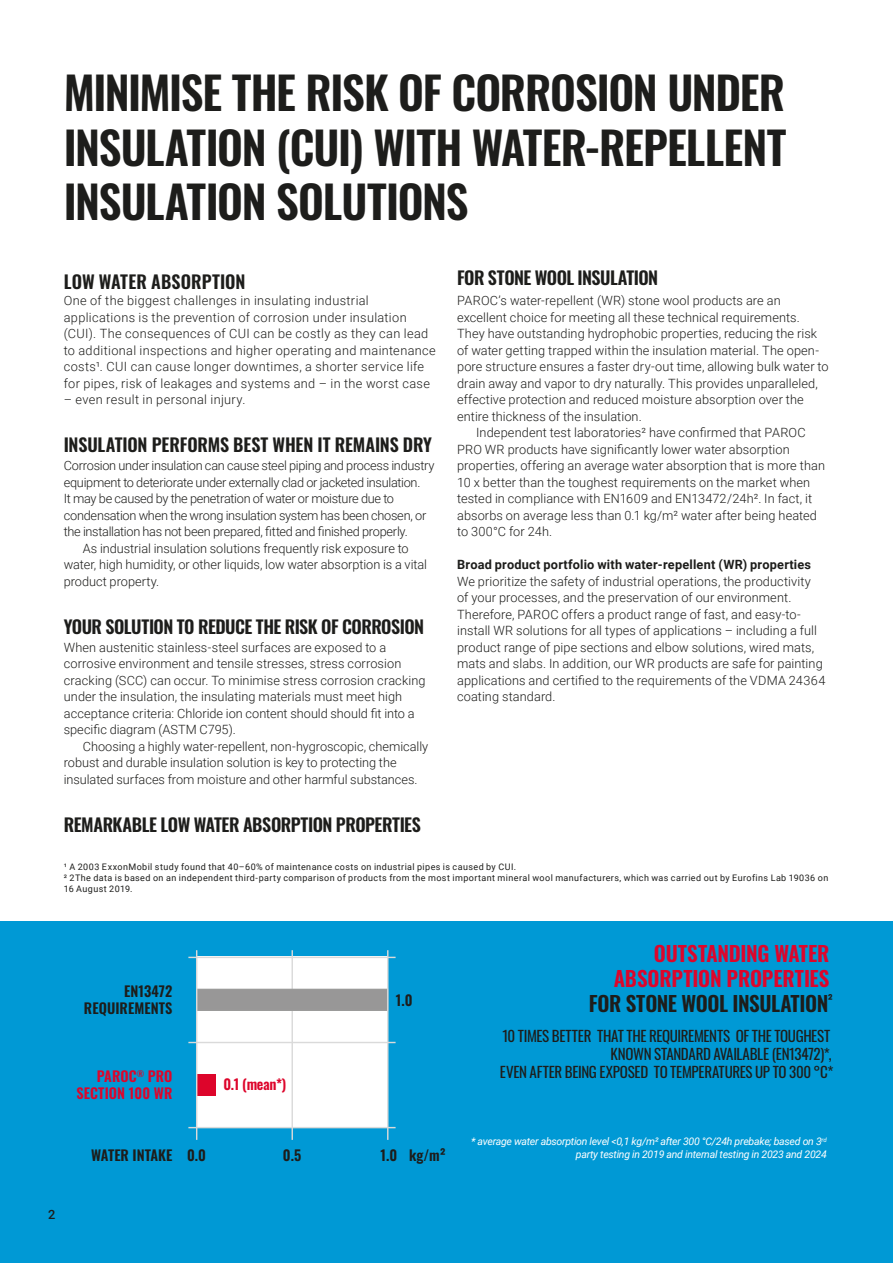
<style>
.page{position:relative;width:893px;height:1263px;background:#fff}
.page>*{position:absolute;margin:0;border:0;box-sizing:border-box;transform-origin:0 0}
.t1{font:600 45px/54px "Oswald";letter-spacing:-.02em;color:#1d1d1b;text-align:justify}
.t2{font:600 21px/25.2px "Oswald";letter-spacing:-.015em;color:#dd052b;text-align:right}
.t3{font:600 18px "Oswald";letter-spacing:-.02em;color:#1d1d1b}
.t4{font:600 18px "Oswald";letter-spacing:.005em;color:#1d1d1b}
.t5{font:15px/18px "Oswald";letter-spacing:-.02em;color:#1d1d1b;text-align:right}
.t6{font:600 14.4px/17.2px "Oswald";letter-spacing:.005em;color:#1d1d1b;text-align:right}
.t7{font:600 14.4px/17.2px "Oswald";letter-spacing:.005em;color:#dd052b;text-align:right}
.t8{font:300 12.75px/16.5px "Roboto";letter-spacing:.005em;color:#1d1d1b}
.t9{font:300 12.75px/16.5px "Roboto";letter-spacing:.025em;color:#1d1d1b}
.t10{font:300 12.75px "Roboto";letter-spacing:-.025em;color:#1d1d1b}
.t11{font:700 12.75px "Roboto";letter-spacing:.015em;color:#1d1d1b}
.t12{font:500 12.75px "Roboto";color:#1d1d1b}
.t13{font:italic 10.5px/12.6px "Roboto";letter-spacing:-.025em;color:#fff;text-align:right}
.t14{font:9px/11.2px "Roboto";letter-spacing:.045em;color:#1d1d1b}
.s1{color:#1d1d1b}
</style>
<div class="page">
<div style="left:0;top:921px;width:893px;height:342px;background:#0099d5"></div>
<div style="left:197px;top:957px;width:191px;height:170px;background:#fff"></div>
<hr style="left:292px;top:950px;width:1px;height:190px;background:#dadada">
<div style="left:197px;top:989px;width:191px;height:21px;background:#989797"></div>
<div style="left:197px;top:1074px;width:19px;height:21px;background:#dd052b"></div>
<hr style="left:196px;top:950px;width:1px;height:190px;background:#dadada">
<hr style="left:387px;top:950px;width:1px;height:190px;background:#dadada">
<hr style="left:188px;top:1127px;width:208px;height:1px;background:#dadada">
<hr style="left:188px;top:1042px;width:208px;height:1px;background:#dadada">
<hr style="left:188px;top:957px;width:208px;height:1px;background:#dadada">
<h1 class="t1" style="left:64px;top:69px;width:724px">MINIMISE THE RISK OF CORROSION UNDER INSULATION (CUI) WITH WATER-REPELLENT INSULATION SOLUTIONS</h1>
<h3 class="t4" style="left:64px;top:272px;width:183px">LOW WATER ABSORPTION</h3>
<p class="t9" style="left:64px;top:292px;width:374px">One of the biggest challenges in insulating industrial applications is the prevention of corrosion under insulation (CUI). The consequences of CUI can be costly as they can lead to additional inspections and higher operating and maintenance costs¹. CUI can cause longer downtimes, a shorter service life for pipes, risk of leakages and systems and – in the worst case</p>
<p class="t9" style="left:64px;top:391px;width:183px">– even result in personal injury.</p>
<h3 class="t3" style="left:64px;top:435px;width:370px">INSULATION PERFORMS BEST WHEN IT REMAINS DRY</h3>
<p class="t10" style="left:64px;top:457px;width:372px">Corrosion under insulation can cause steel piping and process industry</p>
<p class="t10" style="left:64px;top:473px;width:358px">equipment to deteriorate under externally clad or jacketed insulation.</p>
<p class="t10" style="left:64px;top:490px;width:332px">It may be caused by the penetration of water or moisture due to</p>
<p class="t10" style="left:64px;top:506px;width:364px">condensation when the wrong insulation system has been chosen, or</p>
<p class="t10" style="left:64px;top:523px;width:346px">the installation has not been prepared, fitted and finished properly.</p>
<p class="t8" style="left:83px;top:539px;width:327px">As industrial insulation solutions frequently risk exposure to</p>
<p class="t8" style="left:64px;top:556px;width:365px">water, high humidity, or other liquids, low water absorption is a vital</p>
<p class="t8" style="left:64px;top:572px;width:97px">product property.</p>
<h3 class="t3" style="left:64px;top:617px;width:362px">YOUR SOLUTION TO REDUCE THE RISK OF CORROSION</h3>
<p class="t8" style="left:64px;top:638px;width:363px">When austenitic stainless-steel surfaces are exposed to a corrosive environment and tensile stresses, stress corrosion cracking (SCC) can occur. To minimise stress corrosion cracking under the insulation, the insulating materials must meet high acceptance criteria: Chloride ion content should should fit into a specific diagram (ASTM C795).</p>
<p class="t8" style="left:64px;top:737px;width:366px;text-indent:19px">Choosing a highly water-repellent, non-hygroscopic, chemically robust and durable insulation solution is key to protecting the insulated surfaces from moisture and other harmful substances.</p>
<h3 class="t3" style="left:64px;top:815px;width:359px">REMARKABLE LOW WATER ABSORPTION PROPERTIES</h3>
<h3 class="t3" style="left:457px;top:269px;width:203px">FOR STONE WOOL INSULATION</h3>
<p class="t8" style="left:457px;top:292px;width:325px">PAROC’s water-repellent (WR) stone wool products are an</p>
<p class="t8" style="left:457px;top:308px;width:344px">excellent choice for meeting all these technical requirements.</p>
<p class="t8" style="left:457px;top:325px;width:362px">They have outstanding hydrophobic properties, reducing the risk</p>
<p class="t8" style="left:457px;top:341px;width:363px">of water getting trapped within the insulation material. The open-</p>
<p class="t8" style="left:457px;top:358px;width:373px">pore structure ensures a faster dry-out time, allowing bulk water to</p>
<p class="t8" style="left:457px;top:374px;width:362px">drain away and vapor to dry naturally. This provides unparalleled,</p>
<p class="t8" style="left:457px;top:391px;width:348px">effective protection and reduced moisture absorption over the</p>
<p class="t8" style="left:457px;top:407px;width:186px">entire thickness of the insulation.</p>
<p class="t8" style="left:476px;top:424px;width:331px">Independent test laboratories² have confirmed that PAROC</p>
<p class="t8" style="left:457px;top:440px;width:334px">PRO WR products have significantly lower water absorption</p>
<p class="t8" style="left:457px;top:457px;width:369px">properties, offering an average water absorption that is more than</p>
<p class="t8" style="left:457px;top:473px;width:355px">10 x better than the toughest requirements on the market when</p>
<p class="t8" style="left:457px;top:490px;width:357px">tested in compliance with EN1609 and EN13472/24h². In fact, it</p>
<p class="t8" style="left:457px;top:506px;width:361px">absorbs on average less than 0.1 kg/m² water after being heated</p>
<p class="t8" style="left:457px;top:523px;width:97px">to 300°C for 24h.</p>
<p class="t11" style="left:457px;top:555px;width:355px">Broad product portfolio with water-repellent (WR) properties</p>
<p class="t8" style="left:457px;top:572px;width:370px">We prioritize the safety of industrial operations, the productivity<br>of your processes, and the preservation of our environment.<br>Therefore, PAROC offers a product range of fast, and easy-to&shy;install WR solutions for all types of applications – including a full product range of pipe sections and elbow solutions, wired mats, mats and slabs. In addition, our WR products are safe for painting applications and certified to the requirements of the VDMA 24364 coating standard.</p>
<p class="t14" style="left:64px;top:860px;width:766px">¹ A 2003 ExxonMobil study found that 40–60% of maintenance costs on industrial pipes is caused by CUI.<br>2 2The data is based on an independent third-party comparison of products from the most important mineral wool manufacturers, which was carried out by Eurofins Lab 19036 on<br>16 August 2019.</p>
<p class="t12" style="left:48px;top:1205px;width:9px">2</p>
<p class="t6" style="left:84px;top:983px;width:90px">EN13472<br>REQUIREMENTS</p>
<p class="t6" style="left:396px;top:992px;width:18px">1.0</p>
<p class="t7" style="left:77px;top:1068px;width:97px">PAROC<sup>®</sup> PRO<br>SECTION 100 WR</p>
<p class="t7" style="left:223px;top:1077px;width:64px">0.1 (mean*)</p>
<p class="t6" style="left:91px;top:1147px;width:116px">WATER INTAKE 0.0</p>
<p class="t6" style="left:283px;top:1147px;width:20px">0.5</p>
<p class="t6" style="left:380px;top:1147px;width:67px">1.0 kg/m²</p>
<h2 class="t2" style="left:589px;top:942px;width:246px">OUTSTANDING WATER<br>ABSORPTION PROPERTIES<br><span class="s1">FOR STONE WOOL INSULATION</span><sup>²</sup></h2>
<p class="t5" style="left:500px;top:1025px;width:335px">10 TIMES BETTER THAT THE REQUIREMENTS OF THE TOUGHEST<br>KNOWN STANDARD AVAILABLE (EN13472)*,<br>EVEN AFTER BEING EXPOSED TO TEMPERATURES UP TO 300 °C*</p>
<p class="t13" style="left:471px;top:1135px;width:357px">* average water absorption level &lt;0,1 kg/m² after 300 °C/24h prebake; based on 3<sup>rd </sup>party testing in 2019 and internal testing in 2023 and 2024</p>
</div>
